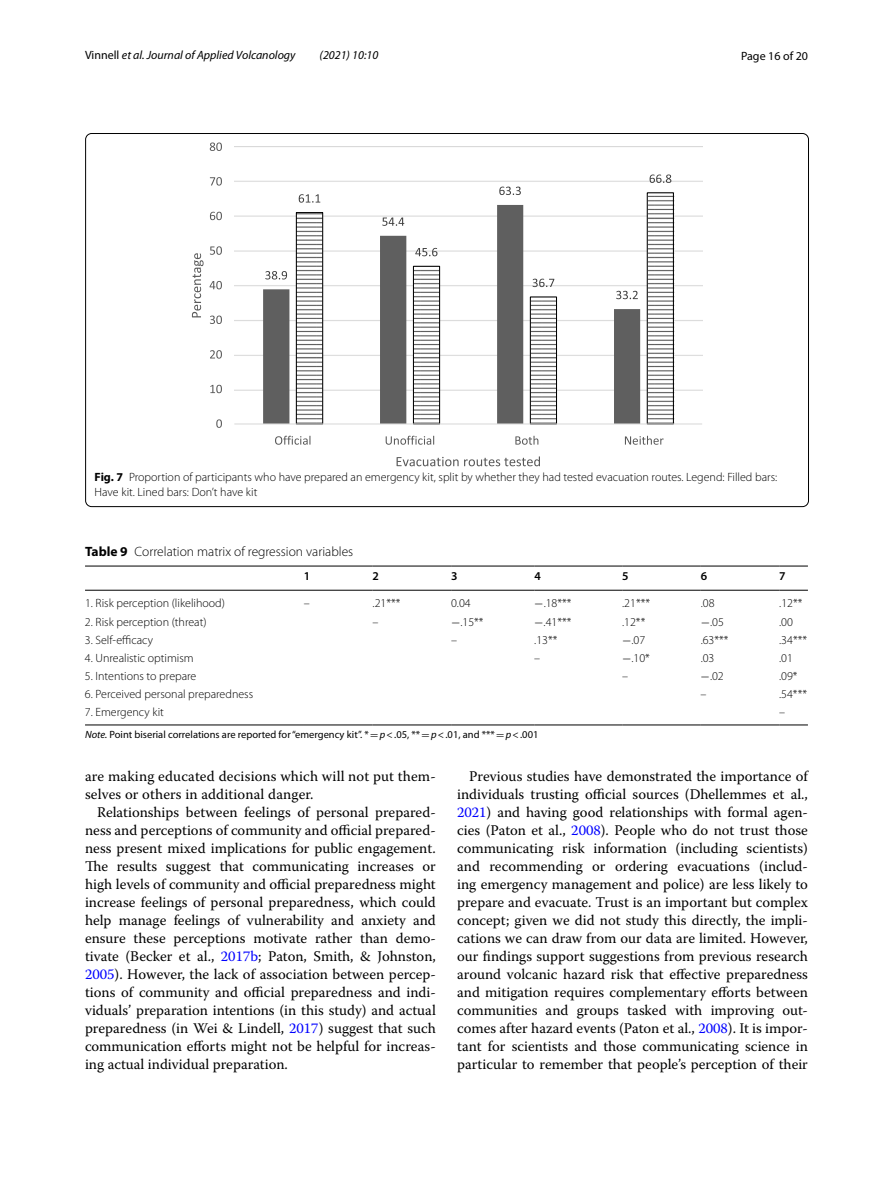
<style>
.page{position:relative;width:893px;height:1187px;background:#fff}
.page>*{position:absolute;margin:0;border:0;box-sizing:border-box;transform-origin:0 0}
.t1{font:14.7px/18px "Warnock Pro";letter-spacing:.005em;color:#000;text-align:justify}
.t2{font:300 13.5px "Myriad Pro";color:#000}
.t3{font:300 12px/15px "Myriad Pro";color:#000}
.t4{font:italic 12px "Myriad Pro";color:#000}
.t5{font:12px "Myriad Pro";color:#000}
.t6{font:600 12px "Myriad Pro";color:#000}
.t7{font:10.5px "Myriad Pro";color:#000}
.s1{font-style:normal}
.s2{font-weight:700}
.s3{font-family:"MTSY";font-weight:400}
.s4{font-style:italic}
.s5{font-family:"MTSY"}
.s6{color:#00f}
</style>
<div class="page">
<svg style="left:263px;top:215px;width:32px;height:208px;fill:#5f5f5f"></svg>
<svg style="left:295px;top:192px;width:379px;height:233px"></svg>
<hr style="left:234px;top:423px;width:468px;height:1px;background:#d9d9d9">
<svg style="left:265px;top:271px;width:22px;height:8px"></svg>
<svg style="left:382px;top:217px;width:22px;height:9px"></svg>
<svg style="left:499px;top:186px;width:22px;height:9px"></svg>
<svg style="left:616px;top:291px;width:22px;height:8px"></svg>
<svg style="left:299px;top:194px;width:21px;height:9px"></svg>
<svg style="left:415px;top:248px;width:22px;height:8px"></svg>
<svg style="left:533px;top:278px;width:21px;height:9px"></svg>
<svg style="left:650px;top:174px;width:21px;height:9px"></svg>
<svg style="left:216px;top:419px;width:6px;height:9px"></svg>
<svg style="left:210px;top:385px;width:12px;height:8px"></svg>
<svg style="left:210px;top:350px;width:12px;height:8px"></svg>
<svg style="left:210px;top:315px;width:12px;height:9px"></svg>
<svg style="left:210px;top:281px;width:12px;height:8px"></svg>
<svg style="left:210px;top:246px;width:12px;height:9px"></svg>
<svg style="left:210px;top:212px;width:12px;height:8px"></svg>
<svg style="left:210px;top:177px;width:12px;height:8px"></svg>
<svg style="left:210px;top:142px;width:12px;height:9px"></svg>
<svg style="left:275px;top:435px;width:35px;height:9px"></svg>
<svg style="left:386px;top:435px;width:48px;height:9px"></svg>
<svg style="left:515px;top:436px;width:23px;height:8px"></svg>
<svg style="left:625px;top:436px;width:39px;height:8px"></svg>
<svg style="left:192px;top:253px;width:12px;height:64px"></svg>
<svg style="left:397px;top:456px;width:143px;height:10px"></svg>
<hr style="left:85px;top:565px;width:219px;height:1px;background:#000">
<hr style="left:85px;top:590px;width:219px;height:1px;background:#000">
<hr style="left:304px;top:565px;width:69px;height:1px;background:#000">
<hr style="left:304px;top:590px;width:69px;height:1px;background:#000">
<hr style="left:373px;top:565px;width:78px;height:1px;background:#000">
<hr style="left:373px;top:590px;width:78px;height:1px;background:#000">
<hr style="left:451px;top:565px;width:83px;height:1px;background:#000">
<hr style="left:451px;top:590px;width:83px;height:1px;background:#000">
<hr style="left:534px;top:565px;width:88px;height:1px;background:#000">
<hr style="left:534px;top:590px;width:88px;height:1px;background:#000">
<hr style="left:622px;top:565px;width:79px;height:1px;background:#000">
<hr style="left:622px;top:590px;width:79px;height:1px;background:#000">
<hr style="left:701px;top:565px;width:78px;height:1px;background:#000">
<hr style="left:701px;top:590px;width:78px;height:1px;background:#000">
<svg style="left:779px;top:565px;width:29px;height:1px"></svg>
<svg style="left:779px;top:590px;width:29px;height:1px"></svg>
<hr style="left:85px;top:724px;width:219px;height:1px;background:#000">
<hr style="left:304px;top:724px;width:69px;height:1px;background:#000">
<hr style="left:373px;top:724px;width:78px;height:1px;background:#000">
<hr style="left:451px;top:724px;width:83px;height:1px;background:#000">
<hr style="left:534px;top:724px;width:88px;height:1px;background:#000">
<hr style="left:622px;top:724px;width:79px;height:1px;background:#000">
<hr style="left:701px;top:724px;width:78px;height:1px;background:#000">
<svg style="left:779px;top:724px;width:29px;height:1px"></svg>
<p class="t4" style="left:85px;top:48px;width:212px"><span class="s1">Vinnell</span> et al. Journal of Applied Volcanology</p>
<p class="t4" style="left:320px;top:48px;width:60px">(2021) 10:10</p>
<p class="t5" style="left:741px;top:48px;width:68px">Page 16 of 20</p>
<p class="t3" style="left:95px;top:470px;width:684px"><span class="s2">Fig. 7</span> Proportion of participants who have prepared an emergency kit, split by whether they had tested evacuation routes. Legend: Filled bars:<br>Have kit. Lined bars: Don’t have kit</p>
<p class="t2" style="left:85px;top:544px;width:270px"><span class="s2">Table 9</span> Correlation matrix of regression variables</p>
<p class="t6" style="left:304px;top:568px;width:8px">1</p>
<p class="t6" style="left:373px;top:568px;width:8px">2</p>
<p class="t6" style="left:451px;top:568px;width:8px">3</p>
<p class="t6" style="left:534px;top:568px;width:8px">4</p>
<p class="t6" style="left:622px;top:568px;width:8px">5</p>
<p class="t6" style="left:701px;top:568px;width:8px">6</p>
<p class="t6" style="left:779px;top:568px;width:8px">7</p>
<p class="t3" style="left:85px;top:596px;width:141px">1. Risk perception (likelihood)</p>
<p class="t3" style="left:304px;top:596px;width:7px">–</p>
<p class="t3" style="left:373px;top:596px;width:29px">.21***</p>
<p class="t3" style="left:451px;top:596px;width:21px">0.04</p>
<p class="t3" style="left:534px;top:596px;width:39px"><span class="s3">−</span>.18***</p>
<p class="t3" style="left:622px;top:596px;width:29px">.21***</p>
<p class="t3" style="left:701px;top:596px;width:15px">.08</p>
<p class="t3" style="left:779px;top:596px;width:25px">.12**</p>
<p class="t3" style="left:85px;top:614px;width:123px">2. Risk perception (threat)</p>
<p class="t3" style="left:373px;top:614px;width:7px">–</p>
<p class="t3" style="left:451px;top:614px;width:34px"><span class="s3">−</span>.15**</p>
<p class="t3" style="left:534px;top:614px;width:39px"><span class="s3">−</span>.41***</p>
<p class="t3" style="left:622px;top:614px;width:25px">.12**</p>
<p class="t3" style="left:701px;top:614px;width:25px"><span class="s3">−</span>.05</p>
<p class="t3" style="left:779px;top:614px;width:15px">.00</p>
<p class="t3" style="left:85px;top:632px;width:70px">3. Self-efficacy</p>
<p class="t3" style="left:451px;top:632px;width:7px">–</p>
<p class="t3" style="left:534px;top:632px;width:25px">.13**</p>
<p class="t3" style="left:622px;top:632px;width:25px"><span class="s3">−</span>.07</p>
<p class="t3" style="left:701px;top:632px;width:29px">.63***</p>
<p class="t3" style="left:779px;top:632px;width:29px">.34***</p>
<p class="t3" style="left:85px;top:650px;width:110px">4. Unrealistic optimism</p>
<p class="t3" style="left:534px;top:650px;width:7px">–</p>
<p class="t3" style="left:622px;top:650px;width:29px"><span class="s3">−</span>.10*</p>
<p class="t3" style="left:701px;top:650px;width:15px">.03</p>
<p class="t3" style="left:779px;top:650px;width:15px">.01</p>
<p class="t3" style="left:85px;top:668px;width:113px">5. Intentions to prepare</p>
<p class="t3" style="left:622px;top:668px;width:7px">–</p>
<p class="t3" style="left:701px;top:668px;width:25px"><span class="s3">−</span>.02</p>
<p class="t3" style="left:779px;top:668px;width:20px">.09*</p>
<p class="t3" style="left:85px;top:686px;width:170px">6. Perceived personal preparedness</p>
<p class="t3" style="left:701px;top:686px;width:7px">–</p>
<p class="t3" style="left:779px;top:686px;width:29px">.54***</p>
<p class="t3" style="left:85px;top:705px;width:81px">7. Emergency kit</p>
<p class="t3" style="left:779px;top:705px;width:7px">–</p>
<p class="t7" style="left:85px;top:728px;width:455px"><span class="s4">Note.</span> Point biserial correlations are reported for “emergency kit”. *<span class="s5">=</span><span class="s4">p</span>&lt;.05, **<span class="s5">=</span><span class="s4">p</span>&lt;.01, and ***<span class="s5">=</span><span class="s4">p</span>&lt;.001</p>
<p class="t1" style="left:85px;top:766px;width:352px">are making educated decisions which will not put them&shy;selves or others in additional danger.</p>
<p class="t1" style="left:85px;top:802px;width:352px;text-indent:12px">Relationships between feelings of personal prepared&shy;ness and perceptions of community and official prepared&shy;ness present mixed implications for public engagement.<br>The results suggest that communicating increases or high levels of community and official preparedness might increase feelings of personal preparedness, which could help manage feelings of vulnerability and anxiety and ensure these perceptions motivate rather than demo&shy;tivate (Becker et al., <span class="s6">2017b</span>; Paton, Smith, &amp; Johnston, <span class="s6">2005</span>). However, the lack of association between percep&shy;tions of community and official preparedness and indi&shy;viduals’ preparation intentions (in this study) and actual preparedness (in Wei &amp; Lindell, <span class="s6">2017</span>) suggest that such communication efforts might not be helpful for increas&shy;ing actual individual preparation.</p>
<p class="t1" style="left:457px;top:766px;width:352px;text-indent:12px">Previous studies have demonstrated the importance of individuals trusting official sources (Dhellemmes et al., <span class="s6">2021</span>) and having good relationships with formal agen&shy;cies (Paton et al., <span class="s6">2008</span>). People who do not trust those communicating risk information (including scientists) and recommending or ordering evacuations (includ&shy;ing emergency management and police) are less likely to prepare and evacuate. Trust is an important but complex concept; given we did not study this directly, the impli&shy;cations we can draw from our data are limited. However, our findings support suggestions from previous research around volcanic hazard risk that effective preparedness and mitigation requires complementary efforts between communities and groups tasked with improving out&shy;comes after hazard events (Paton et al., <span class="s6">2008</span>). It is impor&shy;tant for scientists and those communicating science in particular to remember that people’s perception of their</p>
</div>
